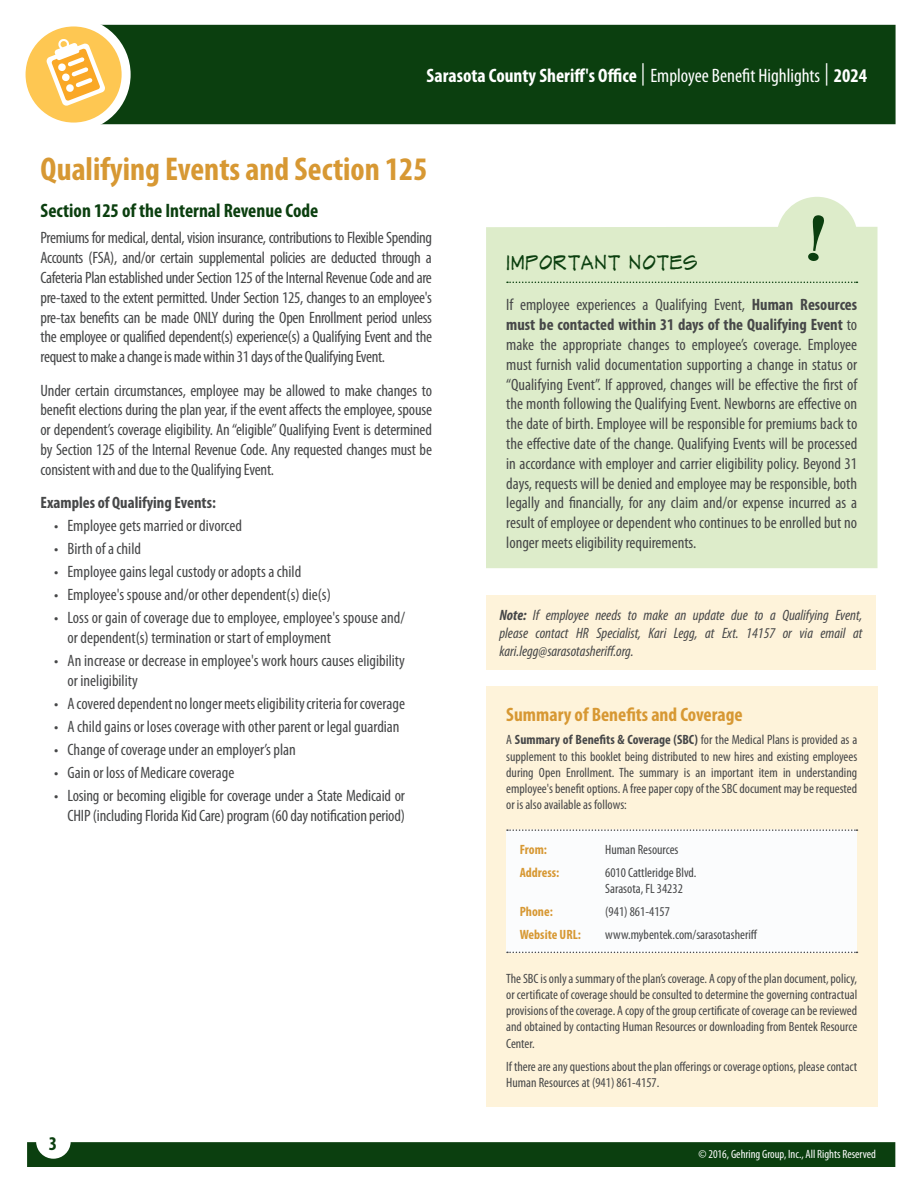
<style>
.page{position:relative;width:918px;height:1188px;background:#fff}
.page>*{position:absolute;margin:0;border:0;box-sizing:border-box;transform-origin:0 0}
.TOC_-_Insurance_Type_-_Header_V2{font:700 condensed 33px "Myriad Pro";color:#d79833}
.t1{font:700 condensed 19.5px "Myriad Pro";color:#fff}
.Body_-_Sub_Header{font:700 condensed 19.5px "Myriad Pro";color:#0b3f0f}
.Body_-_Sub_Header-2{font:700 condensed 19.5px "Myriad Pro";color:#d79833}
.Box_-_Header_-_Script{font:19.5px "Frankthe Architect";letter-spacing:.03em;color:#0b3f0f}
.Body_-_Main{font:condensed 16.5px/19.8px "Myriad Pro";color:#464748;text-align:justify}
.Body_-_Main-2{font:700 condensed 16.5px "Myriad Pro";color:#464748}
.Body_-_Please_Note{font:italic condensed 15px/18px "Myriad Pro";color:#464748;text-align:justify}
.Body_-_Main-3{font:condensed 13.5px/16.2px "Myriad Pro";color:#464748;text-align:justify}
.Body_-_Main-4{font:700 condensed 13.5px "Myriad Pro";color:#d79833}
.t2{font:condensed 12px "Myriad Pro";color:#fff}
.s1{font-weight:400;font-size:22.35px}
.s2{font-weight:400}
.s3{font-weight:700}
</style>
<div class="page">
<div style="left:27px;top:1142px;width:868px;height:25px;background:#0b3f0f"></div>
<div style="left:104px;top:25px;width:792px;height:99px;background:#0b3f0f"></div>
<svg style="left:21px;top:22px;width:105px;height:105px;fill:#fec752"></svg>
<div style="left:17px;top:17px;width:114px;height:115px;border:9px solid #fff;border-radius:50%"></div>
<svg style="left:46px;top:38px;width:60px;height:68px"></svg>
<div style="left:777px;top:197px;width:81px;height:81px;background:#ddecca;border-radius:50%"></div>
<div style="left:486px;top:227px;width:392px;height:341px;background:#ddecca"></div>
<svg style="left:507px;top:282px;width:350px;height:1px"></svg>
<svg style="left:808px;top:215px;width:16px;height:46px"></svg>
<div style="left:486px;top:595px;width:390px;height:74px;background:#fef3da"></div>
<div style="left:486px;top:687px;width:392px;height:420px;background:#fef3da"></div>
<div style="left:506px;top:830px;width:351px;height:122px;background:#fbfcfd"></div>
<svg style="left:507px;top:829px;width:350px;height:2px"></svg>
<svg style="left:507px;top:952px;width:350px;height:1px"></svg>
<p class="t1" style="left:426px;top:65px;width:442px">Sarasota County Sheriff's Office <span class="s1">|</span> <span class="s2">Employee Benefit Highlights</span> <span class="s1">|</span> 2024</p>
<p class="TOC_-_Insurance_Type_-_Header_V2" style="left:40px;top:151px;width:388px">Qualifying Events and Section 125</p>
<p class="Body_-_Sub_Header" style="left:40px;top:200px;width:279px">Section 125 of the Internal Revenue Code</p>
<p class="Body_-_Main" style="left:40px;top:228px;width:393px">Premiums for medical, dental, vision insurance, contributions to Flexible Spending Accounts (FSA), and/or certain supplemental policies are deducted through a Cafeteria Plan established under Section 125 of the Internal Revenue Code and are pre-taxed to the extent permitted. Under Section 125, changes to an employee's pre-tax benefits can be made ONLY during the Open Enrollment period unless the employee or qualified dependent(s) experience(s) a Qualifying Event and the request to make a change is made within 31 days of the Qualifying Event.</p>
<p class="Body_-_Main" style="left:40px;top:381px;width:393px">Under certain circumstances, employee may be allowed to make changes to benefit elections during the plan year, if the event affects the employee, spouse or dependent’s coverage eligibility. An “eligible” Qualifying Event is determined by Section 125 of the Internal Revenue Code. Any requested changes must be consistent with and due to the Qualifying Event.</p>
<p class="Body_-_Main-2" style="left:40px;top:493px;width:177px">Examples of Qualifying Events:</p>
<p class="Body_-_Main" style="left:54px;top:516px;width:190px">• Employee gets married or divorced</p>
<p class="Body_-_Main" style="left:54px;top:539px;width:89px">• Birth of a child</p>
<p class="Body_-_Main" style="left:54px;top:562px;width:249px">• Employee gains legal custody or adopts a child</p>
<p class="Body_-_Main" style="left:54px;top:585px;width:278px">• Employee's spouse and/or other dependent(s) die(s)</p>
<p class="Body_-_Main" style="left:68px;top:608px;width:339px;text-indent:-14px">• Loss or gain of coverage due to employee, employee's spouse and/ or dependent(s) termination or start of employment</p>
<p class="Body_-_Main" style="left:68px;top:651px;width:339px;text-indent:-14px">• An increase or decrease in employee's work hours causes eligibility or ineligibility</p>
<p class="Body_-_Main" style="left:54px;top:694px;width:353px">• A covered dependent no longer meets eligibility criteria for coverage</p>
<p class="Body_-_Main" style="left:54px;top:717px;width:347px">• A child gains or loses coverage with other parent or legal guardian</p>
<p class="Body_-_Main" style="left:54px;top:740px;width:243px">• Change of coverage under an employer’s plan</p>
<p class="Body_-_Main" style="left:54px;top:763px;width:182px">• Gain or loss of Medicare coverage</p>
<p class="Body_-_Main" style="left:54px;top:786px;width:353px;text-align:right">• Losing or becoming eligible for coverage under a State Medicaid or<br>CHIP (including Florida Kid Care) program (60 day notification period)</p>
<p class="Body_-_Sub_Header" style="left:49px;top:1133px;width:10px">3</p>
<p class="Box_-_Header_-_Script" style="left:506px;top:251px;width:193px">IMPORTANT NOTES</p>
<p class="Body_-_Main" style="left:506px;top:295px;width:353px">If employee experiences a Qualifying Event, <span class="s3">Human Resources must be contacted within 31 days of the Qualifying Event</span> to make the appropriate changes to employee’s coverage. Employee must furnish valid documentation supporting a change in status or “Qualifying Event”. If approved, changes will be effective the first of the month following the Qualifying Event. Newborns are effective on the date of birth. Employee will be responsible for premiums back to the effective date of the change. Qualifying Events will be processed in accordance with employer and carrier eligibility policy. Beyond 31 days, requests will be denied and employee may be responsible, both legally and financially, for any claim and/or expense incurred as a result of employee or dependent who continues to be enrolled but no longer meets eligibility requirements.</p>
<p class="Body_-_Please_Note" style="left:500px;top:606px;width:365px"><span class="s3">Note:</span> If employee needs to make an update due to a Qualifying Event, please contact HR Specialist, Kari Legg, at Ext. 14157 or via email at kari.legg@sarasotasheriff.org.</p>
<p class="Body_-_Sub_Header-2" style="left:506px;top:704px;width:238px">Summary of Benefits and Coverage</p>
<p class="Body_-_Main-3" style="left:506px;top:732px;width:353px">A <span class="s3">Summary of Benefits &amp; Coverage (SBC)</span> for the Medical Plans is provided as a supplement to this booklet being distributed to new hires and existing employees during Open Enrollment. The summary is an important item in understanding employee's benefit options. A free paper copy of the SBC document may be requested or is also available as follows:</p>
<p class="Body_-_Main-4" style="left:520px;top:842px;width:29px">From:</p>
<p class="Body_-_Main-3" style="left:605px;top:842px;width:75px">Human Resources</p>
<p class="Body_-_Main-4" style="left:520px;top:865px;width:41px">Address:</p>
<p class="Body_-_Main-3" style="left:605px;top:864px;width:93px">6010 Cattleridge Blvd.<br>Sarasota, FL 34232</p>
<p class="Body_-_Main-4" style="left:520px;top:904px;width:35px">Phone:</p>
<p class="Body_-_Main-3" style="left:605px;top:904px;width:66px">(941) 861-4157</p>
<p class="Body_-_Main-4" style="left:520px;top:927px;width:63px">Website URL:</p>
<p class="Body_-_Main-3" style="left:605px;top:927px;width:154px">www.mybentek.com/sarasotasheriff</p>
<p class="Body_-_Main-3" style="left:506px;top:971px;width:353px">The SBC is only a summary of the plan’s coverage. A copy of the plan document, policy, or certificate of coverage should be consulted to determine the governing contractual provisions of the coverage. A copy of the group certificate of coverage can be reviewed and obtained by contacting Human Resources or downloading from Bentek Resource Center.</p>
<p class="Body_-_Main-3" style="left:506px;top:1058px;width:353px">If there are any questions about the plan offerings or coverage options, please contact<br>Human Resources at (941) 861-4157.</p>
<p class="t2" style="left:698px;top:1148px;width:179px">© 2016, Gehring Group, Inc., All Rights Reserved</p>
</div>
